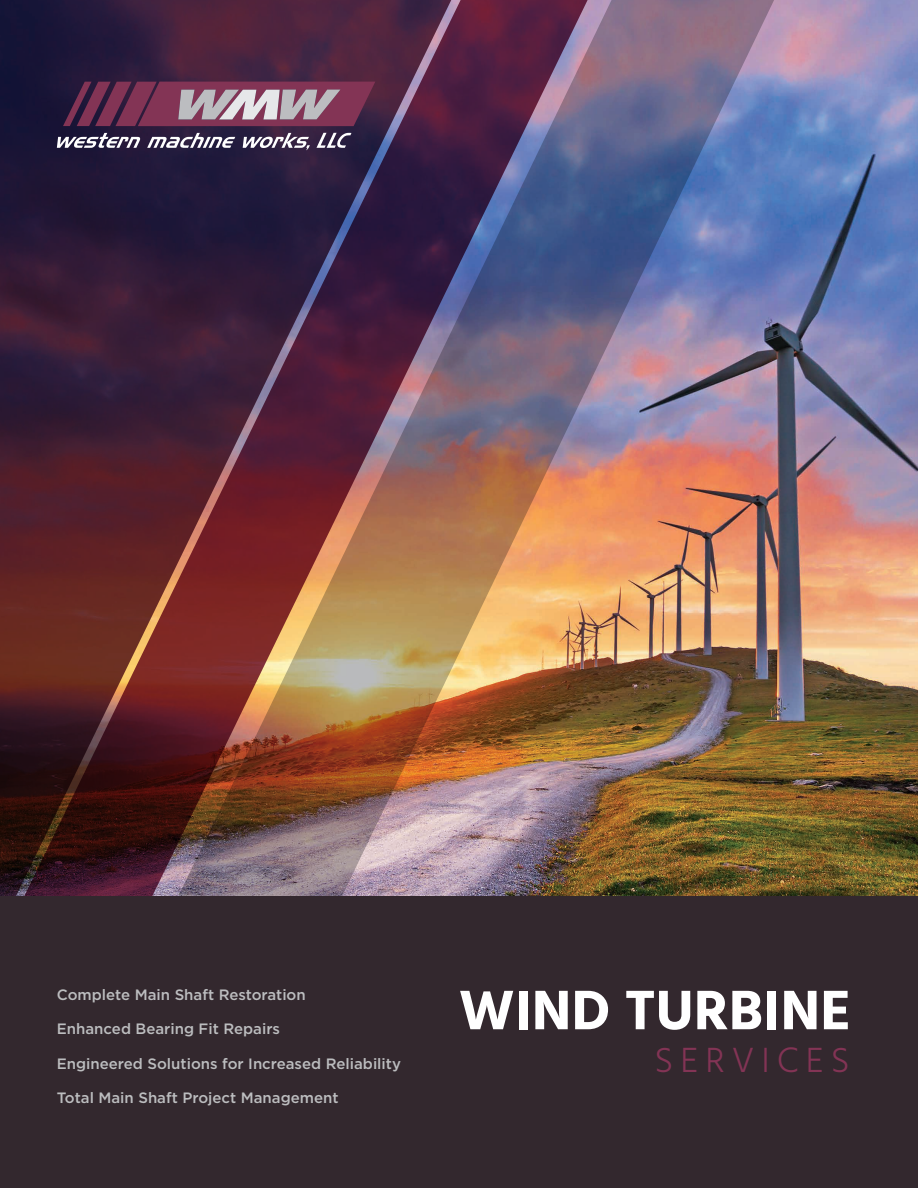
<style>
.page{position:relative;width:918px;height:1188px;background:#fff}
.page>*{position:absolute;margin:0;border:0;box-sizing:border-box;transform-origin:0 0}
.t1{font:700 57px "Hind";color:#fff}
.t2{font:300 36px "Hind";letter-spacing:.2em;color:#833455}
.t3{font:500 15px "Gotham";color:#bcbdbf}
</style>
<div class="page">
<img style="left:781px;top:0;width:137px;height:897px">
<img style="left:594px;top:0;width:187px;height:897px">
<img style="left:0;top:0;width:594px;height:897px">
<div style="left:0;top:897px;width:918px;height:291px;background:#33282e"></div>
<svg style="left:63px;top:82px;width:312px;height:44px;background:#87556f"></svg>
<svg style="left:57px;top:133px;width:83px;height:15px"></svg>
<svg style="left:243px;top:133px;width:67px;height:17px"></svg>
<svg style="left:147px;top:133px;width:88px;height:15px"></svg>
<svg style="left:316px;top:133px;width:35px;height:15px"></svg>
<p class="t3" style="left:57px;top:985px;width:250px">Complete Main Shaft Restoration</p>
<p class="t3" style="left:57px;top:1019px;width:225px">Enhanced Bearing Fit Repairs</p>
<p class="t3" style="left:57px;top:1054px;width:346px">Engineered Solutions for Increased Reliability</p>
<p class="t3" style="left:57px;top:1088px;width:283px">Total Main Shaft Project Management</p>
<h1 class="t1" style="left:459px;top:976px;width:394px">WIND TURBINE</h1>
<h2 class="t2" style="left:654px;top:1036px;width:197px">SERVICES</h2>
</div>
